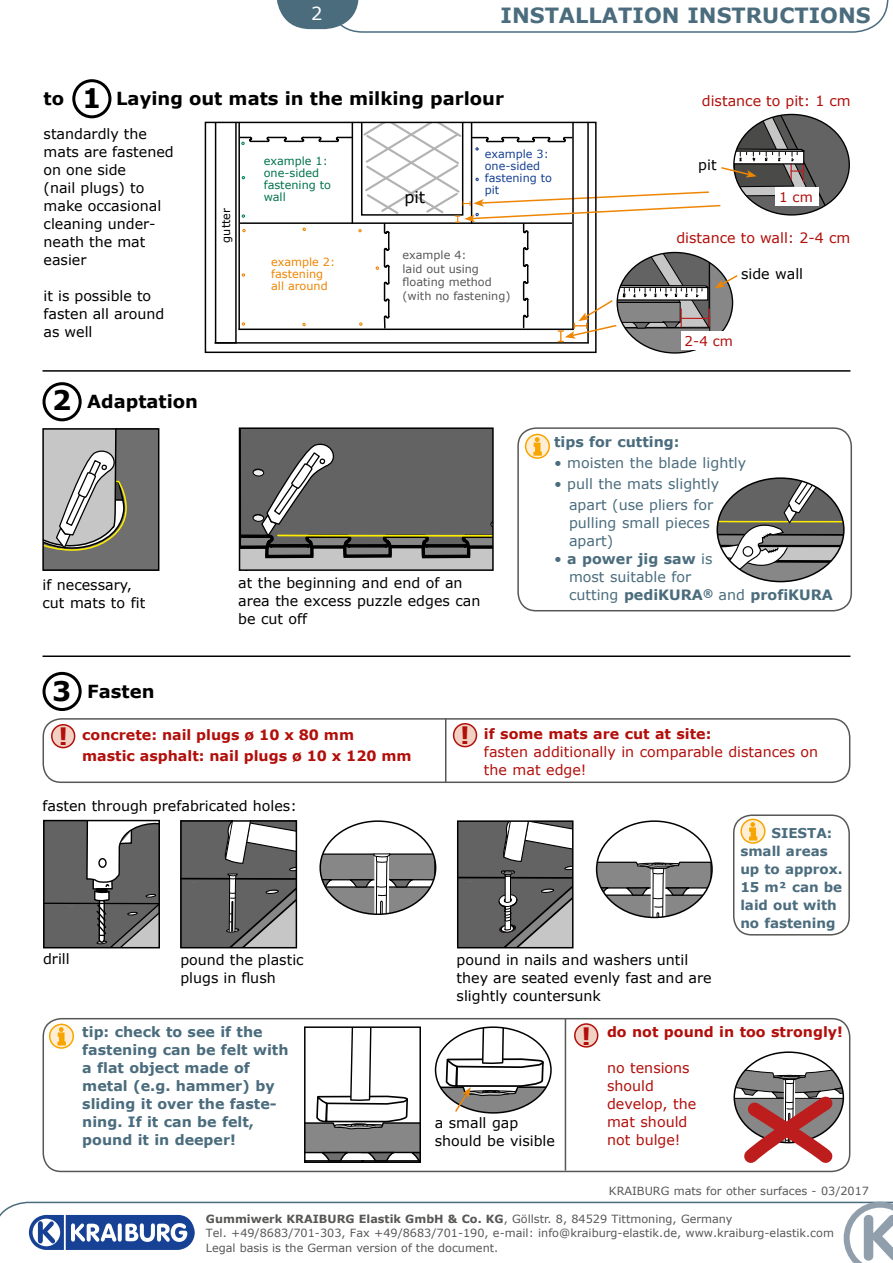
<style>
.page{position:relative;width:893px;height:1263px;background:#fff}
.page>*{position:absolute;margin:0;border:0;box-sizing:border-box;transform-origin:0 0}
.t1{font:700 27px "Verdana";color:#000}
.t2{font:700 24px "Verdana";color:#b20f0b}
.t3{font:700 21px "Verdana";color:#4a6c7d}
.t4{font:700 18px "Verdana";color:#000}
.t5{font:18px "Verdana";color:#fff}
.t6{font:16.2px "Verdana";color:#000}
.t7{font:14.25px/18px "Verdana";color:#000}
.t8{font:700 14.25px/18px "Verdana";color:#4a6c7d}
.t9{font:14.25px/18px "Verdana";color:#b20f0b}
.t10{font:700 14.25px/21px "Verdana";color:#b20f0b}
.t11{font:14.25px/21px "Verdana";color:#4a6c7d}
.t12{font:700 13.5px/18px "Verdana";color:#4a6c7d}
.t13{font:13.5px "Verdana";color:#b20f0b}
.t14{font:11.25px/13.5px "Verdana";color:#575756}
.t15{font:11.25px/12px "Verdana";color:#00734d}
.t16{font:11.25px/12px "Verdana";color:#164194}
.t17{font:11.25px/12px "Verdana";color:#ee8503}
.t18{font:11.25px "Verdana";color:#000}
.s1{font-size:27px}
.s2{font-weight:400}
.s3{font-weight:700}
</style>
<div class="page">
<div style="left:43px;top:718px;width:807px;height:65px;border:2px solid #575756;border-radius:18px"></div>
<div style="left:43px;top:1018px;width:807px;height:154px;border:2px solid #575756;border-radius:18px"></div>
<svg style="left:277px;top:0;width:611px;height:33px"></svg>
<div style="left:454px;top:724px;width:22px;height:23px;background:#f1d1c3;border-radius:50%"></div>
<div style="left:453px;top:723px;width:24px;height:24px;border:2px solid #b20f0b;border-radius:50%"></div>
<svg style="left:50px;top:1024px;width:23px;height:24px"></svg>
<div style="left:49px;top:1024px;width:25px;height:25px;border:2px solid #f7a600;border-radius:50%"></div>
<svg style="left:58px;top:1027px;width:8px;height:18px"></svg>
<svg style="left:307px;top:1029px;width:111px;height:131px"></svg>
<div style="left:304px;top:1026px;width:117px;height:137px;border:2px solid #000"></div>
<svg style="left:436px;top:1027px;width:115px;height:86px"></svg>
<div style="left:575px;top:1024px;width:23px;height:23px;background:#f1d1c3;border-radius:50%"></div>
<div style="left:574px;top:1023px;width:24px;height:24px;border:2px solid #b20f0b;border-radius:50%"></div>
<svg style="left:0;top:1202px;width:844px;height:40px"></svg>
<svg style="left:844px;top:1202px;width:49px;height:61px"></svg>
<svg style="left:27px;top:1213px;width:169px;height:37px"></svg>
<div style="left:43px;top:382px;width:39px;height:39px;border:3px solid #000;border-radius:50%"></div>
<div style="left:43px;top:672px;width:39px;height:39px;border:3px solid #000;border-radius:50%"></div>
<hr style="left:43px;top:655px;width:807px;height:2px;background:#000">
<hr style="left:565px;top:1018px;width:1px;height:152px;background:#575756">
<svg style="left:732px;top:1052px;width:113px;height:121px"></svg>
<div style="left:52px;top:725px;width:23px;height:23px;background:#f1d1c3;border-radius:50%"></div>
<div style="left:51px;top:724px;width:24px;height:24px;border:2px solid #b20f0b;border-radius:50%"></div>
<hr style="left:445px;top:718px;width:1px;height:64px;background:#575756">
<div style="left:72px;top:79px;width:39px;height:39px;border:3px solid #000;border-radius:50%"></div>
<hr style="left:43px;top:370px;width:807px;height:2px;background:#000">
<div style="left:733px;top:814px;width:117px;height:121px;border:2px solid #575756;border-radius:18px"></div>
<svg style="left:242px;top:430px;width:249px;height:138px;background:#6f6e6c"></svg>
<div style="left:239px;top:427px;width:255px;height:144px;border:2px solid #000"></div>
<svg style="left:45px;top:431px;width:111px;height:137px;background:#9a9a96"></svg>
<div style="left:42px;top:428px;width:117px;height:143px;border:2px solid #000"></div>
<svg style="left:460px;top:823px;width:110px;height:122px;background:#7a7979"></svg>
<div style="left:457px;top:820px;width:116px;height:128px;border:2px solid #000"></div>
<svg style="left:183px;top:823px;width:111px;height:122px;background:#787878"></svg>
<div style="left:180px;top:820px;width:117px;height:128px;border:2px solid #000"></div>
<svg style="left:46px;top:823px;width:111px;height:122px"></svg>
<div style="left:43px;top:820px;width:117px;height:128px;border:2px solid #000"></div>
<svg style="left:322px;top:821px;width:114px;height:93px"></svg>
<div style="left:319px;top:820px;width:117px;height:95px;border:2px solid #000;border-radius:50%"></div>
<svg style="left:597px;top:823px;width:115px;height:94px"></svg>
<div style="left:596px;top:820px;width:117px;height:98px;border:2px solid #000;border-radius:50%"></div>
<svg style="left:741px;top:819px;width:24px;height:24px"></svg>
<div style="left:740px;top:819px;width:25px;height:25px;border:2px solid #f7a600;border-radius:50%"></div>
<svg style="left:749px;top:822px;width:8px;height:18px"></svg>
<svg style="left:215px;top:114px;width:634px;height:239px"></svg>
<div style="left:517px;top:427px;width:335px;height:184px;border:2px solid #575756;border-radius:18px"></div>
<svg style="left:719px;top:480px;width:124px;height:102px"></svg>
<div style="left:716px;top:477px;width:129px;height:105px;border:2px solid #000;border-radius:50%"></div>
<div style="left:526px;top:434px;width:23px;height:24px;background:#ffeed5;border-radius:50%"></div>
<div style="left:525px;top:434px;width:25px;height:25px;border:2px solid #f7a600;border-radius:50%"></div>
<svg style="left:533px;top:437px;width:9px;height:19px"></svg>
<p class="t5" style="left:311px;top:1px;width:13px">2</p>
<h3 class="t3" style="left:501px;top:1px;width:372px">INSTALLATION INSTRUCTIONS</h3>
<p class="t4" style="left:44px;top:86px;width:462px">to <span class="s1">1</span> Laying out mats in the milking parlour</p>
<p class="t7" style="left:44px;top:124px;width:132px">standardly the mats are fastened on one side<br>(nail plugs) to make occasional cleaning under&shy;neath the mat easier</p>
<p class="t7" style="left:44px;top:286px;width:122px">it is possible to fasten all around as well</p>
<p class="t15" style="left:264px;top:155px;width:69px">example 1: one-sided fastening to wall</p>
<p class="t16" style="left:485px;top:147px;width:69px">example 3: one-sided fastening to pit</p>
<p class="t6" style="left:404px;top:186px;width:22px">pit</p>
<p class="t18" style="left:218px;top:243px;width:36px;rotate:-90deg">gutter</p>
<p class="t14" style="left:402px;top:248px;width:109px">example 4:<br>laid out using floating method (with no fastening)</p>
<p class="t17" style="left:271px;top:256px;width:66px">example 2: fastening all around</p>
<p class="t4" style="left:52px;top:389px;width:147px"><span class="s1">2</span> Adaptation</p>
<p class="t9" style="left:702px;top:92px;width:150px">distance to pit: 1 cm</p>
<p class="t7" style="left:698px;top:155px;width:20px">pit</p>
<p class="t13" style="left:779px;top:188px;width:35px">1 cm</p>
<p class="t9" style="left:676px;top:229px;width:175px">distance to wall: 2-4 cm</p>
<p class="t7" style="left:741px;top:264px;width:64px">side wall</p>
<p class="t13" style="left:685px;top:332px;width:50px">2-4 cm</p>
<p class="t7" style="left:42px;top:575px;width:104px">if necessary, cut mats to fit</p>
<h1 class="t1" style="left:52px;top:672px;width:21px">3</h1>
<p class="t4" style="left:87px;top:679px;width:69px">Fasten</p>
<p class="t7" style="left:238px;top:574px;width:244px">at the beginning and end of an area the excess puzzle edges can be cut off</p>
<p class="t8" style="left:554px;top:433px;width:127px">tips for cutting:</p>
<p class="t11" style="left:554px;top:452px;width:194px">• moisten the blade lightly</p>
<p class="t11" style="left:569px;top:473px;width:152px;text-indent:-15px">• pull the mats slightly apart (use pliers for</p>
<p class="t11" style="left:569px;top:514px;width:142px;line-height:18px">pulling small pieces apart)</p>
<p class="t8" style="left:569px;top:550px;width:265px;text-indent:-15px"><span class="s2">•</span> a power jig saw <span class="s2">is<br>most suitable for<br>cutting</span> pediKURA<sup>®</sup> <span class="s2">and</span> profiKURA</p>
<h2 class="t2" style="left:58px;top:719px;width:11px">!</h2>
<p class="t10" style="left:82px;top:723px;width:331px">concrete: nail plugs ø 10 x 80 mm<br>mastic asphalt: nail plugs ø 10 x 120 mm</p>
<h2 class="t2" style="left:460px;top:718px;width:11px">!</h2>
<p class="t10" style="left:484px;top:723px;width:229px">if some mats are cut at site:</p>
<p class="t9" style="left:484px;top:743px;width:336px">fasten additionally in comparable distances on the mat edge!</p>
<p class="t7" style="left:43px;top:796px;width:256px">fasten through prefabricated holes:</p>
<p class="t12" style="left:740px;top:823px;width:104px;text-indent:31px">SIESTA: small areas up to approx.<br>15 m² can be laid out with no fastening</p>
<p class="t7" style="left:43px;top:950px;width:28px">drill</p>
<p class="t7" style="left:180px;top:951px;width:125px">pound the plastic plugs in flush</p>
<p class="t7" style="left:457px;top:951px;width:257px">pound in nails and washers until they are seated evenly fast and are slightly countersunk</p>
<p class="t8" style="left:82px;top:1022px;width:208px">tip: check to see if the fastening can be felt with a flat object made of metal (e.g. hammer) by sliding it over the faste&shy;ning. If it can be felt, pound it in deeper!</p>
<p class="t7" style="left:435px;top:1113px;width:122px">a small gap should be visible</p>
<h2 class="t2" style="left:581px;top:1019px;width:11px">!</h2>
<p class="t10" style="left:607px;top:1021px;width:237px">do not pound in too strongly!</p>
<p class="t9" style="left:607px;top:1059px;width:91px">no tensions should develop, the mat should not bulge!</p>
<p class="t14" style="left:609px;top:1183px;width:262px">KRAIBURG mats for other surfaces - 03/2017</p>
<p class="t14" style="left:206px;top:1212px;width:629px"><span class="s3">Gummiwerk KRAIBURG Elastik GmbH &amp; Co. KG</span>, Göllstr. 8, 84529 Tittmoning, Germany<br>Tel. +49/8683/701-303, Fax +49/8683/701-190, e-mail: info@kraiburg-elastik.de, www.kraiburg-elastik.com</p>
<p class="t14" style="left:206px;top:1241px;width:294px">Legal basis is the German version of the document.</p>
</div>
